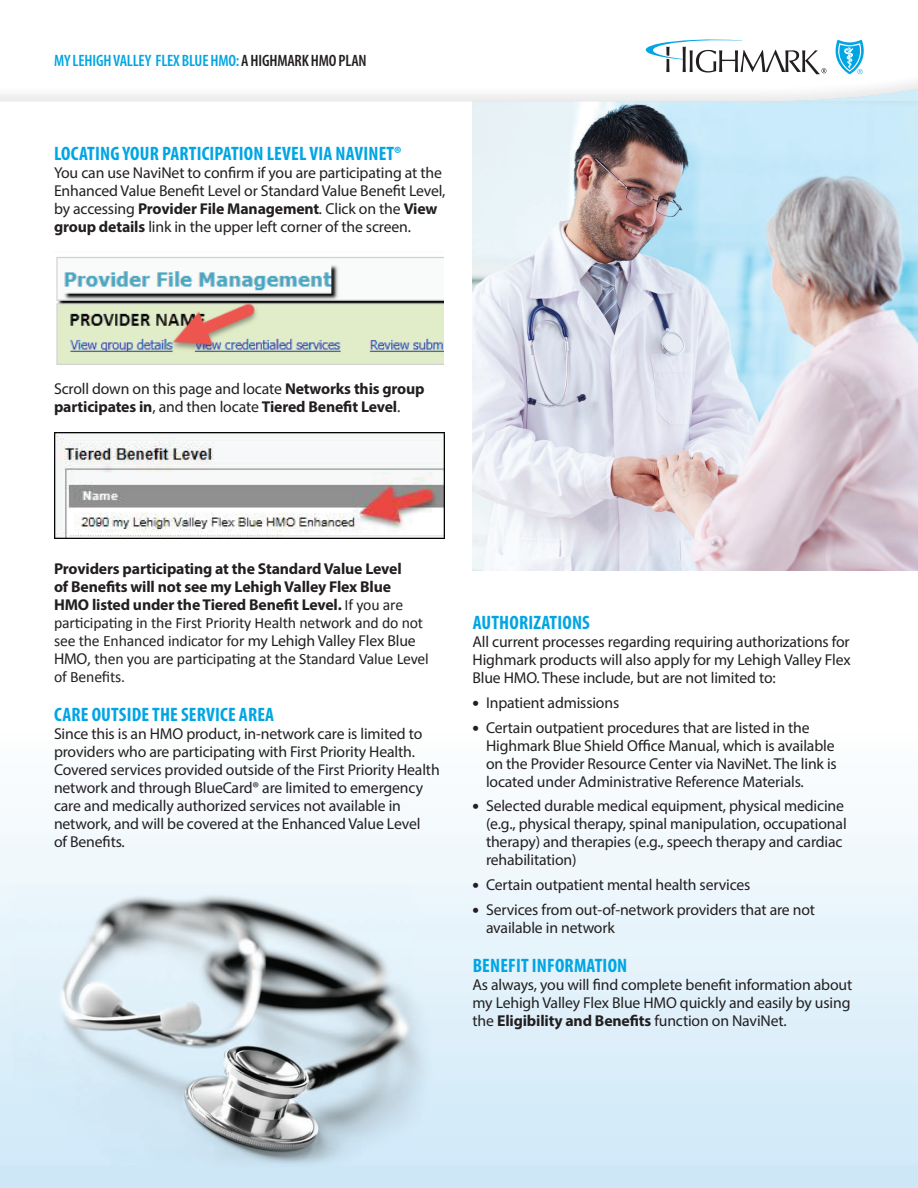
<style>
.page{position:relative;width:918px;height:1188px;background:#fff}
.page>*{position:absolute;margin:0;border:0;box-sizing:border-box;transform-origin:0 0}
.t1{font:700 condensed 19.5px "Myriad Pro";letter-spacing:.01em;color:#00a5e3}
.t2{font:600 condensed 16.5px "Myriad Pro";letter-spacing:-.01em;color:#00a5e3}
.t3{font:15.75px/18px "Myriad Pro";letter-spacing:-.01em;color:#231f20}
.t4{font:700 15.75px/18px "Myriad Pro";letter-spacing:-.01em;color:#231f20}
.t5{font:15.75px/18px "Calibri";letter-spacing:-.01em;color:#231f20}
.s1{color:#231f20}
.s2{font-weight:700}
.s3{font-style:italic}
.s4{font-weight:400}
.s5{font-family:"Calibri";font-weight:400}
.s6{font-family:"Myriad Pro"}
.s7{font-weight:900;font-size:18px}
</style>
<div class="page">
<img style="left:0;top:819px;width:918px;height:369px">
<img style="left:472px;top:103px;width:446px;height:467px">
<div style="left:0;top:0;width:918px;height:103px;background:#231f20;opacity:.1"></div>
<img style="left:56px;top:257px;width:388px;height:107px">
<img style="left:54px;top:433px;width:391px;height:105px">
<svg style="left:646px;top:39px;width:224px;height:35px"></svg>
<p class="t2" style="left:54px;top:51px;width:314px">MY LEHIGH VALLEY FLEX BLUE HMO: <span class="s1">A HIGHMARK HMO PLAN</span></p>
<p class="t1" style="left:54px;top:142px;width:349px">LOCATING YOUR PARTICIPATION LEVEL VIA NAVINET®</p>
<p class="t3" style="left:54px;top:164px;width:393px">You can use NaviNet to confirm if you are participating at the Enhanced Value Benefit Level or Standard Value Benefit Level, by accessing <span class="s2">Provider File Management</span><span class="s3">.</span> Click on the <span class="s2">View group details</span> link in the upper left corner of the screen.</p>
<p class="t4" style="left:54px;top:380px;width:372px"><span class="s4">Scroll down on this page and locate</span> Networks this group participates in<span class="s4">, and then locate</span> Tiered Benefit Level<span class="s4">.</span></p>
<p class="t4" style="left:54px;top:560px;width:351px">Providers participating at the Standard Value Level of Benefits will not see my Lehigh Valley Flex Blue<br>HMO listed under the Tiered Benefit Level. <span class="s5">If you are</span></p>
<p class="t5" style="left:54px;top:614px;width:376px">participating in the First Priority Health network and do not see the Enhanced indicator for <span class="s6">my Lehigh Valley Flex Blue HMO</span>, then you are participating at the Standard Value Level of Benefits.</p>
<p class="t1" style="left:54px;top:703px;width:222px">CARE OUTSIDE THE SERVICE AREA</p>
<p class="t3" style="left:54px;top:725px;width:387px">Since this is an HMO product, in-network care is limited to providers who are participating with First Priority Health.<br>Covered services provided outside of the First Priority Health network and through BlueCard® are limited to emergency care and medically authorized services not available in network, and will be covered at the Enhanced Value Level<br>of Benefits.</p>
<p class="t1" style="left:473px;top:611px;width:119px">AUTHORIZATIONS</p>
<p class="t3" style="left:472px;top:633px;width:380px;text-align:justify">All current processes regarding requiring authorizations for Highmark products will also apply for my Lehigh Valley Flex Blue HMO. These include, but are not limited to:</p>
<p class="t3" style="left:472px;top:693px;width:148px"><span class="s7">•</span> Inpatient admissions</p>
<p class="t3" style="left:486px;top:718px;width:352px;text-indent:-14px"><span class="s7">•</span> Certain outpatient procedures that are listed in the Highmark Blue Shield Office Manual, which is available on the Provider Resource Center via NaviNet. The link is located under Administrative Reference Materials.</p>
<p class="t3" style="left:486px;top:797px;width:362px;text-indent:-14px"><span class="s7">•</span> Selected durable medical equipment, physical medicine (e.g., physical therapy, spinal manipulation, occupational therapy) and therapies (e.g., speech therapy and cardiac rehabilitation)</p>
<p class="t3" style="left:472px;top:876px;width:280px"><span class="s7">•</span> Certain outpatient mental health services</p>
<p class="t3" style="left:486px;top:900px;width:331px;text-indent:-14px"><span class="s7">•</span> Services from out-of-network providers that are not available in network</p>
<p class="t1" style="left:473px;top:953px;width:156px">BENEFIT INFORMATION</p>
<p class="t3" style="left:472px;top:975px;width:381px;text-align:justify">As always, you will find complete benefit information about my Lehigh Valley Flex Blue HMO quickly and easily by using the <span class="s2">Eligibility and Benefits</span> function on NaviNet.</p>
</div>
